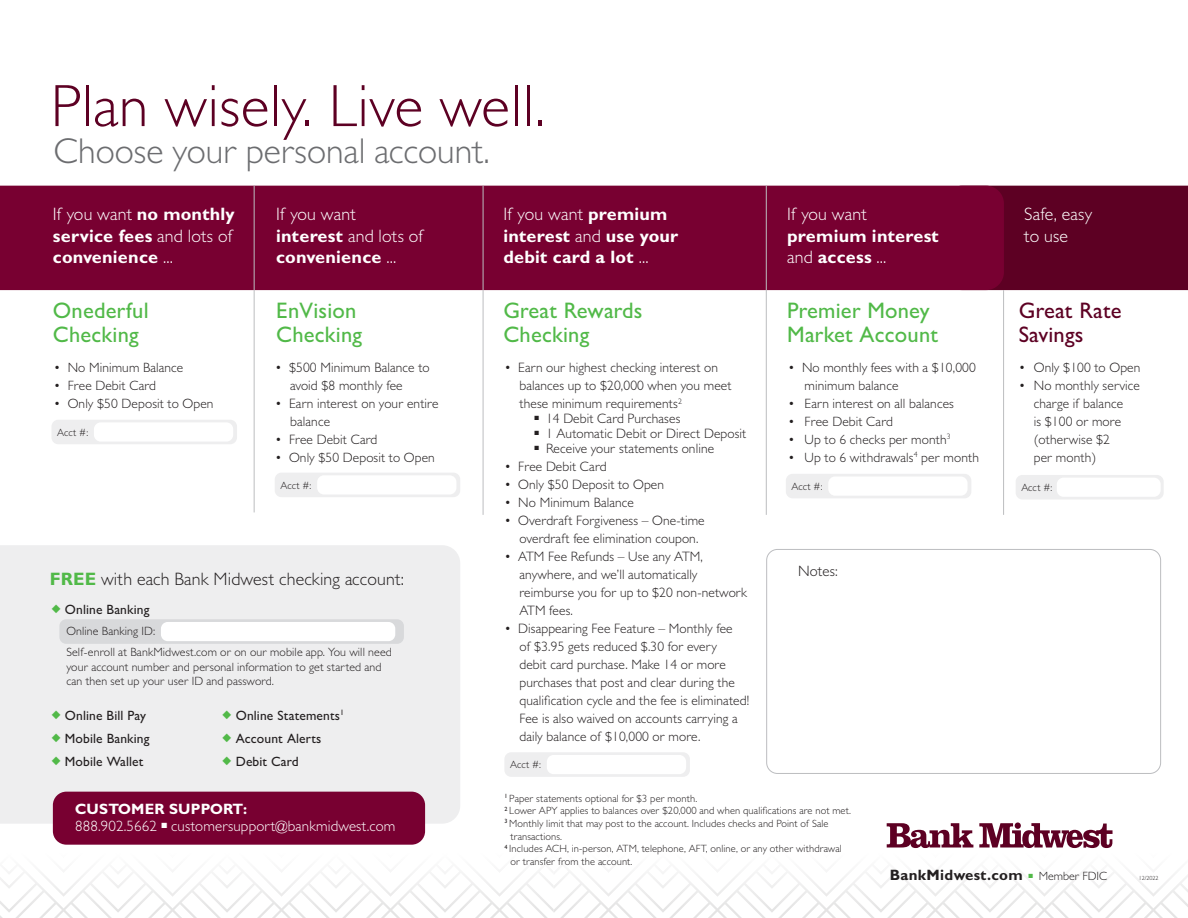
<style>
.page{position:relative;width:1188px;height:918px;background:#fff}
.page>*{position:absolute;margin:0;border:0;box-sizing:border-box;transform-origin:0 0}
.t1{font:300 60px "Gill Sans MT Std";letter-spacing:.01em;color:#5d0023}
.t2{font:300 36px "Gill Sans MT Std";color:#6c6d70}
.t3{font:500 22.5px/24px "Gill Sans MT Std";letter-spacing:.01em;color:#51b948}
.t4{font:500 22.5px/24px "Gill Sans MT Std";letter-spacing:.01em;color:#5d0023}
.t5{font:700 18px/21.6px "Gill Sans MT Std";letter-spacing:.01em;color:#fff}
.t6{font:300 18px/21.6px "Gill Sans MT Std";letter-spacing:.01em;color:#fff}
.t7{font:300 18px "Gill Sans MT Std";letter-spacing:.01em;color:#231f20}
.t8{font:300 15px "Gill Sans MT Std";letter-spacing:.01em;color:#fff}
.t9{font:700 15px "Gill Sans MT Std";letter-spacing:.01em;color:#fff}
.t10{font:700 15px "Gill Sans MT Std";letter-spacing:.02em;color:#231f20}
.t11{font:300 15px "Gill Sans MT Std";letter-spacing:.01em;color:#231f20}
.t12{font:300 13.65px/18px "Gill Sans MT Std";letter-spacing:.01em;color:#231f20}
.t13{font:300 13.5px/18px "Gill Sans MT Std";letter-spacing:.01em;color:#231f20}
.t14{font:500 13.5px "Gill Sans MT Std";letter-spacing:.01em;color:#231f20}
.t15{font:300 12px/14.4px "Gill Sans MT Std";letter-spacing:.01em;color:#231f20}
.t16{font:300 10.5px/12.6px "Gill Sans MT Std";letter-spacing:.01em;color:#231f20}
.t17{font:300 6px "Gill Sans MT Std";color:#231f20}
.s1{font-weight:700}
.s2{font-weight:300}
.s3{font-weight:700;color:#51b948}
.s4{color:#51b948}
</style>
<div class="page">
<div style="left:1004px;top:186px;width:184px;height:104px;background:#5d0023"></div>
<div style="left:0;top:186px;width:1004px;height:104px;background:#780031"></div>
<svg style="left:553px;top:844px;width:635px;height:74px"></svg>
<svg style="left:0;top:842px;width:553px;height:76px"></svg>
<svg style="left:979px;top:823px;width:134px;height:25px"></svg>
<svg style="left:887px;top:823px;width:86px;height:25px"></svg>
<div style="left:0;top:545px;width:460px;height:279px;background:#eeeeef"></div>
<div style="left:766px;top:549px;width:395px;height:225px;border:1px solid #bcbdc0;border-radius:11px"></div>
<div style="left:53px;top:792px;width:372px;height:53px;background:#780031;border-radius:14px"></div>
<hr style="left:254px;top:186px;width:1px;height:326px;background:#bcbdc0">
<hr style="left:483px;top:186px;width:1px;height:329px;background:#bcbdc0">
<hr style="left:766px;top:186px;width:1px;height:329px;background:#bcbdc0">
<div style="left:51px;top:420px;width:186px;height:24px;background:#eeeeef;border-radius:7px"></div>
<div style="left:94px;top:422px;width:139px;height:20px;background:#fff;border-radius:7px"></div>
<div style="left:275px;top:473px;width:185px;height:24px;background:#eeeeef;border-radius:7px"></div>
<div style="left:317px;top:475px;width:139px;height:20px;background:#fff;border-radius:7px"></div>
<div style="left:504px;top:752px;width:186px;height:25px;background:#eeeeef;border-radius:7px"></div>
<div style="left:547px;top:755px;width:139px;height:19px;background:#fff;border-radius:7px"></div>
<div style="left:786px;top:474px;width:185px;height:24px;background:#eeeeef;border-radius:7px"></div>
<div style="left:828px;top:477px;width:140px;height:19px;background:#fff;border-radius:7px"></div>
<hr style="left:1003px;top:290px;width:1px;height:225px;background:#bcbdc0">
<div style="left:59px;top:619px;width:345px;height:25px;background:#d8d9db;border-radius:7px"></div>
<div style="left:161px;top:622px;width:234px;height:19px;background:#fff;border-radius:7px"></div>
<div style="left:1016px;top:475px;width:148px;height:25px;background:#eeeeef;border-radius:7px"></div>
<div style="left:1057px;top:478px;width:104px;height:19px;background:#fff;border-radius:7px"></div>
<p class="t1" style="left:51px;top:70px;width:496px">Plan wisely. Live well.</p>
<p class="t2" style="left:54px;top:129px;width:438px">Choose your personal account.</p>
<p class="t6" style="left:276px;top:203px;width:149px">If you want <span class="s1">interest</span> and lots of <span class="s1">convenience</span> ...</p>
<p class="t5" style="left:503px;top:203px;width:176px"><span class="s2">If you want</span> premium interest <span class="s2">and</span> use your debit card a lot <span class="s2">...</span></p>
<p class="t5" style="left:53px;top:203px;width:183px;text-align:justify"><span class="s2">If you want</span> no monthly service fees <span class="s2">and lots of </span>convenience <span class="s2">...</span></p>
<p class="t3" style="left:53px;top:299px;width:97px">Onederful<br>Checking</p>
<p class="t13" style="left:54px;top:358px;width:131px">• No Minimum Balance</p>
<p class="t13" style="left:54px;top:376px;width:104px">• Free Debit Card</p>
<p class="t13" style="left:54px;top:394px;width:161px">• Only $50 Deposit to Open</p>
<p class="t3" style="left:276px;top:299px;width:87px">EnVision<br>Checking</p>
<p class="t3" style="left:503px;top:299px;width:141px">Great Rewards<br>Checking</p>
<p class="t12" style="left:290px;top:358px;width:141px;text-indent:-15px">• $500 Minimum Balance to avoid $8 monthly fee</p>
<p class="t12" style="left:290px;top:394px;width:150px;text-indent:-15px">• Earn interest on your entire balance</p>
<p class="t12" style="left:275px;top:430px;width:104px">• Free Debit Card</p>
<p class="t13" style="left:275px;top:448px;width:161px">• Only $50 Deposit to Open</p>
<p class="t12" style="left:519px;top:358px;width:214px;text-indent:-15px">• Earn our highest checking interest on balances up to $20,000 when you meet these minimum requirements<sup>2</sup></p>
<p class="t12" style="left:534px;top:409px;width:148px">■ 14 Debit Card Purchases</p>
<p class="t12" style="left:534px;top:424px;width:214px">■ 1 Automatic Debit or Direct Deposit</p>
<p class="t12" style="left:534px;top:439px;width:181px">■ Receive your statements online</p>
<p class="t12" style="left:504px;top:457px;width:104px">• Free Debit Card</p>
<p class="t12" style="left:504px;top:475px;width:161px">• Only $50 Deposit to Open</p>
<p class="t12" style="left:504px;top:493px;width:131px">• No Minimum Balance</p>
<p class="t12" style="left:519px;top:511px;width:187px;text-indent:-15px">• Overdraft Forgiveness – One-time overdraft fee elimination coupon.</p>
<p class="t12" style="left:519px;top:547px;width:229px;text-indent:-15px">• ATM Fee Refunds – Use any ATM, anywhere, and we’ll automatically reimburse you for up to $20 non-network<br>ATM fees.</p>
<p class="t12" style="left:519px;top:619px;width:231px;text-indent:-15px">• Disappearing Fee Feature – Monthly fee<br>of $3.95 gets reduced $.30 for every<br>debit card purchase. Make 14 or more purchases that post and clear during the qualification cycle and the fee is eliminated!<br>Fee is also waived on accounts carrying a daily balance of $10,000 or more.</p>
<p class="t16" style="left:57px;top:426px;width:32px">Acct #:</p>
<p class="t16" style="left:281px;top:479px;width:32px">Acct #:</p>
<p class="t7" style="left:50px;top:568px;width:356px"><span class="s3">FREE</span> with each Bank Midwest checking account:</p>
<p class="t14" style="left:51px;top:602px;width:100px"><span class="s4">◆</span> Online Banking</p>
<p class="t15" style="left:66px;top:624px;width:90px">Online Banking ID:</p>
<p class="t15" style="left:66px;top:645px;width:327px">Self-enroll at BankMidwest.com or on our mobile app. You will need your account number and personal information to get started and can then set up your user ID and password.</p>
<p class="t14" style="left:222px;top:707px;width:123px"><span class="s4">◆</span> Online Statements<sup>1</sup></p>
<p class="t14" style="left:222px;top:730px;width:101px"><span class="s4">◆</span> Account Alerts</p>
<p class="t14" style="left:222px;top:753px;width:78px"><span class="s4">◆</span> Debit Card</p>
<p class="t14" style="left:51px;top:707px;width:96px"><span class="s4">◆</span> Online Bill Pay</p>
<p class="t14" style="left:51px;top:730px;width:100px"><span class="s4">◆</span> Mobile Banking</p>
<p class="t14" style="left:51px;top:753px;width:94px"><span class="s4">◆</span> Mobile Wallet</p>
<p class="t16" style="left:510px;top:758px;width:32px">Acct #:</p>
<p class="t5" style="left:787px;top:203px;width:153px"><span class="s2">If you want </span>premium interest <span class="s2">and</span> access <span class="s2">...</span></p>
<p class="t3" style="left:787px;top:299px;width:153px">Premier Money<br>Market Account</p>
<p class="t13" style="left:805px;top:358px;width:173px;text-indent:-16px">• No monthly fees with a $10,000 minimum balance</p>
<p class="t13" style="left:788px;top:394px;width:167px">• Earn interest on all balances</p>
<p class="t13" style="left:788px;top:412px;width:106px">• Free Debit Card</p>
<p class="t13" style="left:788px;top:430px;width:164px">• Up to 6 checks per month<sup>3</sup></p>
<p class="t13" style="left:788px;top:448px;width:192px">• Up to 6 withdrawals<sup>4</sup> per month</p>
<p class="t16" style="left:792px;top:480px;width:32px">Acct #:</p>
<p class="t11" style="left:798px;top:562px;width:41px">Notes:</p>
<p class="t9" style="left:75px;top:800px;width:174px">CUSTOMER SUPPORT:</p>
<p class="t8" style="left:75px;top:817px;width:322px">888.902.5662 ■ customersupport@bankmidwest.com</p>
<p class="t16" style="left:504px;top:792px;width:194px"><sup>1</sup> Paper statements optional for $3 per month.</p>
<p class="t16" style="left:504px;top:804px;width:348px"><sup>2</sup> Lower APY applies to balances over $20,000 and when qualifications are not met.</p>
<p class="t16" style="left:510px;top:817px;width:320px;text-indent:-6px"><sup>3</sup> Monthly limit that may post to the account. Includes checks and Point of Sale transactions.</p>
<p class="t16" style="left:510px;top:842px;width:333px;text-indent:-6px"><sup>4</sup> Includes ACH, in-person, ATM, telephone, AFT, online, or any other withdrawal or transfer from the account.</p>
<p class="t6" style="left:1024px;top:203px;width:69px">Safe, easy to use</p>
<p class="t4" style="left:1019px;top:299px;width:104px">Great Rate<br>Savings</p>
<p class="t12" style="left:1019px;top:358px;width:123px">• Only $100 to Open</p>
<p class="t12" style="left:1034px;top:376px;width:108px;text-indent:-15px">• No monthly service charge if balance<br>is $100 or more (otherwise $2<br>per month)</p>
<p class="t16" style="left:1021px;top:481px;width:32px">Acct #:</p>
<p class="t10" style="left:890px;top:865px;width:135px">BankMidwest.com</p>
<p class="t15" style="left:1029px;top:868px;width:80px"><span class="s4">■</span> Member FDIC</p>
<p class="t17" style="left:1139px;top:874px;width:21px">12/2022</p>
</div>
